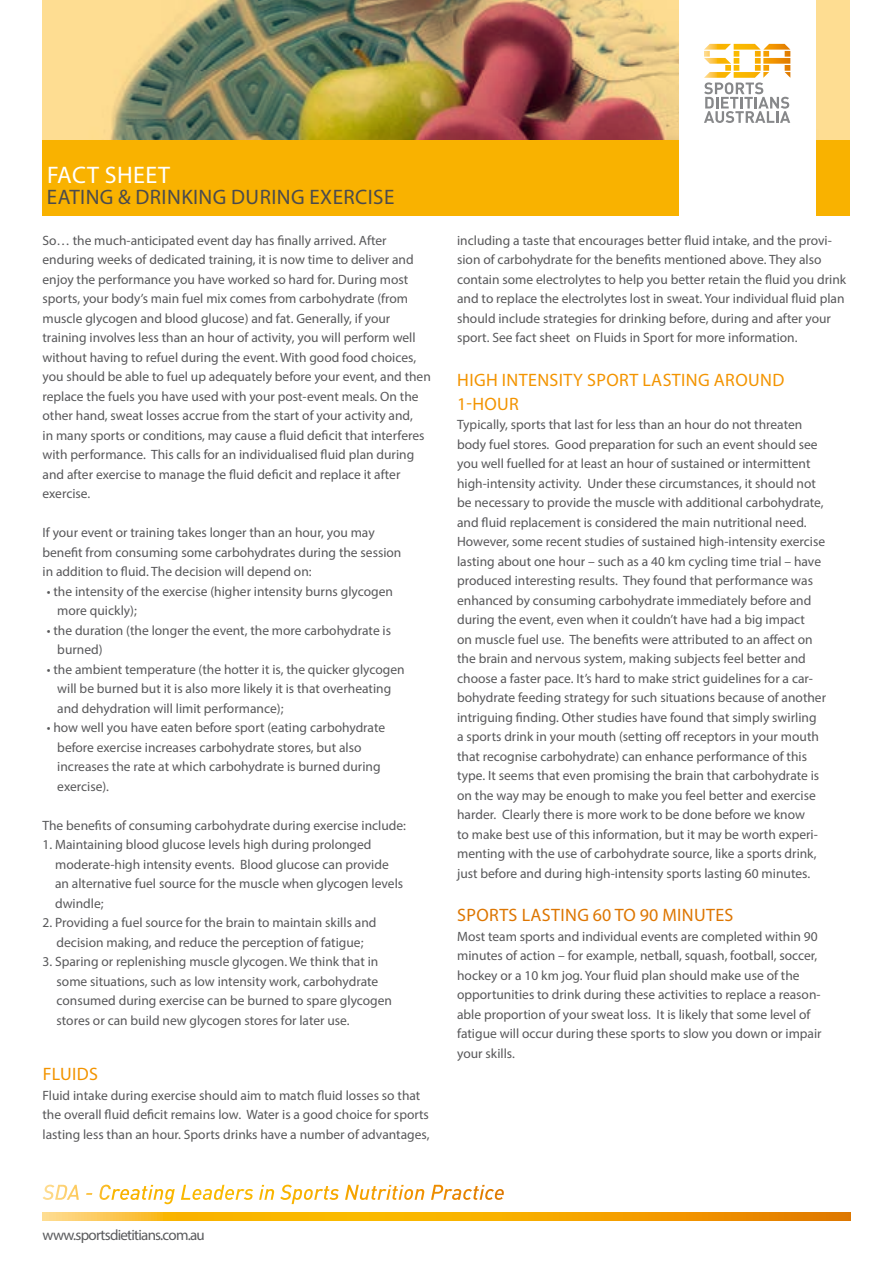
<style>
.page{position:relative;width:893px;height:1263px;background:#fff}
.page>*{position:absolute;margin:0;border:0;box-sizing:border-box;transform-origin:0 0}
.t1{font:24px "Myriad Pro";color:#fff}
.t2{font:21px "Myriad Pro";letter-spacing:.02em;color:#4b4b4d}
.t3{font:18px "Myriad Pro";letter-spacing:.02em;color:#f39400}
.t4{font:18px "Myriad Pro";letter-spacing:.02em;color:#dd7602}
.t5{font:15px "Myriad Pro";letter-spacing:-.05em;color:#5a5b5d}
.t6{font:13.5px/19.5px "Myriad Pro";color:#58585a}
</style>
<div class="page">
<img style="left:43px;top:0;width:807px;height:140px">
<svg style="left:43px;top:1213px;width:807px;height:8px"></svg>
<svg style="left:43px;top:1185px;width:442px;height:15px"></svg>
<div style="left:43px;top:140px;width:807px;height:76px;background:#f9b200"></div>
<div style="left:679px;top:0;width:137px;height:225px;background:#fff"></div>
<svg style="left:704px;top:44px;width:86px;height:79px"></svg>
<h1 class="t1" style="left:47px;top:160px;width:14px">fact</h1>
<h1 class="t1" style="left:105px;top:160px;width:63px">sh eet</h1>
<h2 class="t2" style="left:47px;top:184px;width:349px">eati ng &amp; drinking during exercise</h2>
<p class="t6" style="left:43px;top:230px;width:390px">So… the much-anticipated event day has finally arrived. After enduring weeks of dedicated training, it is now time to deliver and enjoy the performance you have worked so hard for. During most sports, your body’s main fuel mix comes from carbohydrate (from muscle glycogen and blood glucose) and fat. Generally, if your training involves less than an hour of activity, you will perform well without having to refuel during the event. With good food choices, you should be able to fuel up adequately before your event, and then replace the fuels you have used with your post-event meals. On the other hand, sweat losses accrue from the start of your activity and,<br>in many sports or conditions, may cause a fluid deficit that interferes with performance. This calls for an individualised fluid plan during and after exercise to manage the fluid deficit and replace it after exercise.</p>
<p class="t6" style="left:43px;top:523px;width:360px">If your event or training takes longer than an hour, you may benefit from consuming some carbohydrates during the session in addition to fluid. The decision will depend on:</p>
<p class="t6" style="left:57px;top:581px;width:337px;text-indent:-11px">• the intensity of the exercise (higher intensity burns glycogen more quickly);</p>
<p class="t6" style="left:57px;top:620px;width:335px;text-indent:-11px">• the duration (the longer the event, the more carbohydrate is burned)</p>
<p class="t6" style="left:57px;top:659px;width:349px;text-indent:-11px">• the ambient temperature (the hotter it is, the quicker glycogen will be burned but it is also more likely it is that overheating and dehydration will limit performance);</p>
<p class="t6" style="left:57px;top:718px;width:329px;text-indent:-11px">• how well you have eaten before sport (eating carbohydrate before exercise increases carbohydrate stores, but also increases the rate at which carbohydrate is burned during exercise).</p>
<p class="t6" style="left:43px;top:815px;width:365px">The benefits of consuming carbohydrate during exercise include:</p>
<p class="t6" style="left:55px;top:835px;width:350px;text-indent:-13px">1. Maintaining blood glucose levels high during prolonged moderate-high intensity events. Blood glucose can provide an alternative fuel source for the muscle when glycogen levels dwindle;</p>
<p class="t6" style="left:43px;top:913px;width:335px;text-align:center">2. Providing a fuel source for the brain to maintain skills and decision making, and reduce the perception of fatigue;</p>
<p class="t6" style="left:57px;top:952px;width:337px;text-indent:-14px">3. Sparing or replenishing muscle glycogen. We think that in some situations, such as low intensity work, carbohydrate consumed during exercise can be burned to spare glycogen stores or can build new glycogen stores for later use.</p>
<h3 class="t3" style="left:43px;top:1063px;width:39px">Fluids</h3>
<p class="t6" style="left:43px;top:1085px;width:389px">Fluid intake during exercise should aim to match fluid losses so that the overall fluid deficit remains low. Water is a good choice for sports lasting less than an hour. Sports drinks have a number of advantages,</p>
<p class="t6" style="left:457px;top:230px;width:391px">including a taste that encourages better fluid intake, and the provi&shy;sion of carbohydrate for the benefits mentioned above. They also contain some electrolytes to help you better retain the fluid you drink and to replace the electrolytes lost in sweat. Your individual fluid plan should include strategies for drinking before, during and after your sport. See fact sheet on Fluids in Sport for more information.</p>
<h3 class="t3" style="left:457px;top:369px;width:22px">High</h3>
<h3 class="t3" style="left:502px;top:369px;width:57px">intensity</h3>
<h3 class="t3" style="left:587px;top:369px;width:74px">spo rt lasti</h3>
<h3 class="t3" style="left:686px;top:369px;width:98px">ng around</h3>
<h3 class="t3" style="left:457px;top:393px;width:63px">1-hour</h3>
<p class="t6" style="left:457px;top:415px;width:370px">Typically, sports that last for less than an hour do not threaten body fuel stores. Good preparation for such an event should see you well fuelled for at least an hour of sustained or intermittent high-intensity activity. Under these circumstances, it should not be necessary to provide the muscle with additional carbohydrate, and fluid replacement is considered the main nutritional need.<br>However, some recent studies of sustained high-intensity exercise lasting about one hour – such as a 40 km cycling time trial – have produced interesting results. They found that performance was enhanced by consuming carbohydrate immediately before and during the event, even when it couldn’t have had a big impact<br>on muscle fuel use. The benefits were attributed to an affect on the brain and nervous system, making subjects feel better and choose a faster pace. It’s hard to make strict guidelines for a car&shy;bohydrate feeding strategy for such situations because of another intriguing finding. Other studies have found that simply swirling a sports drink in your mouth (setting off receptors in your mouth that recognise carbohydrate) can enhance performance of this type. It seems that even promising the brain that carbohydrate is on the way may be enough to make you feel better and exercise harder. Clearly there is more work to be done before we know<br>to make best use of this information, but it may be worth experi&shy;menting with the use of carbohydrate source, like a sports drink, just before and during high-intensity sports lasting 60 minutes.</p>
<h3 class="t4" style="left:457px;top:904px;width:83px">Spo rts lasti</h3>
<h3 class="t4" style="left:565px;top:904px;width:168px">ng 60 to 90 mi nutes</h3>
<p class="t6" style="left:457px;top:926px;width:366px">Most team sports and individual events are completed within 90 minutes of action – for example, netball, squash, football, soccer, hockey or a 10 km jog. Your fluid plan should make use of the opportunities to drink during these activities to replace a reason&shy;able proportion of your sweat loss. It is likely that some level of fatigue will occur during these sports to slow you down or impair your skills.</p>
<p class="t5" style="left:43px;top:1226px;width:164px">www.sportsdietitians.com.au</p>
</div>
